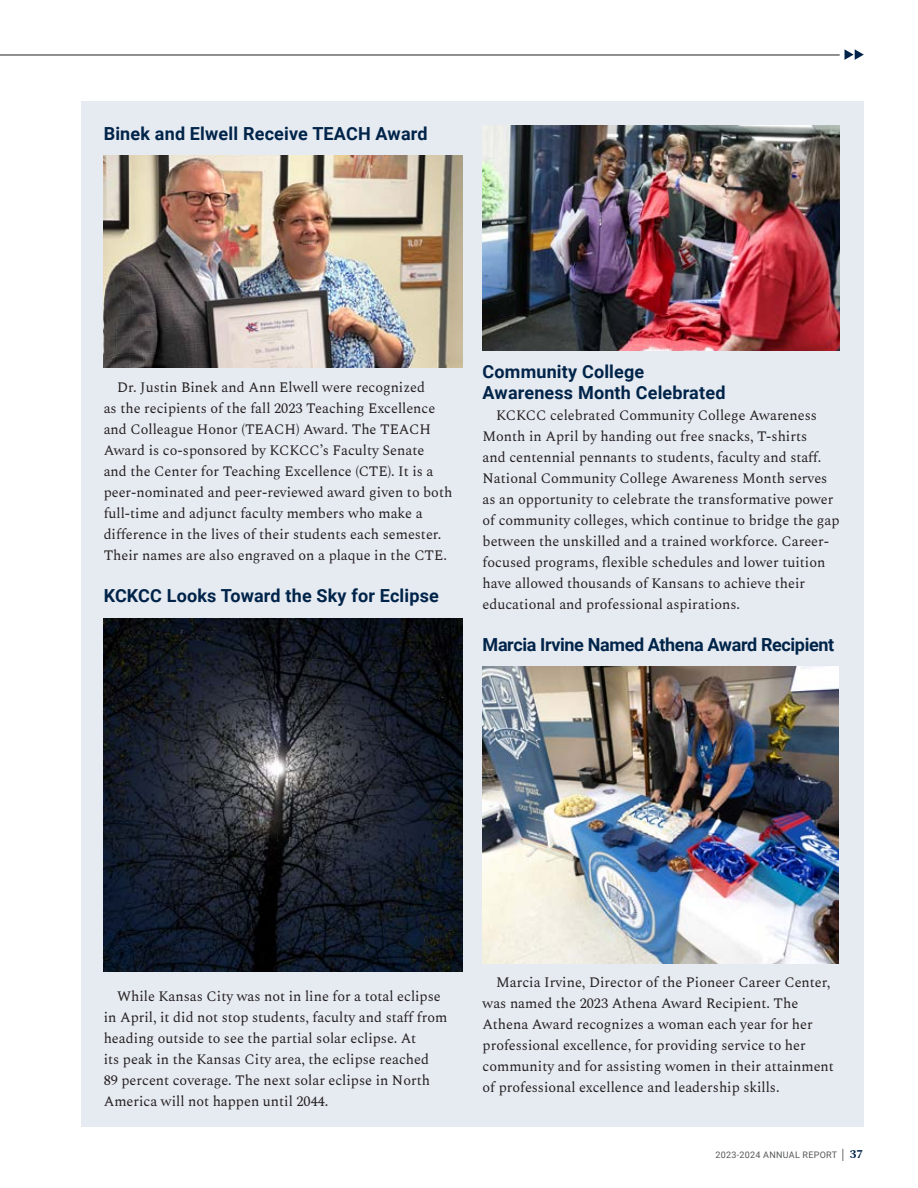
<style>
.page{position:relative;width:918px;height:1188px;background:#fff}
.page>*{position:absolute;margin:0;border:0;box-sizing:border-box;transform-origin:0 0}
.t1{font:700 18px "Roboto";letter-spacing:.01em;color:#002449}
.t2{font:700 18px "Roboto";letter-spacing:-.02em;color:#002449}
.Body{font:14.25px/21px "Spectral";color:#231f20}
.t3{font:9px "Roboto";letter-spacing:.035em;color:#565759}
.s1{font-family:"Spectral";font-size:12px;color:#231f20}
.s2{font-family:"Spectral";font-weight:700;font-size:12px;color:#002449}
</style>
<div class="page">
<div style="left:81px;top:101px;width:783px;height:1026px;background:#e6eaf1"></div>
<img style="left:104px;top:155px;width:358px;height:212px">
<img style="left:104px;top:619px;width:358px;height:353px">
<img style="left:483px;top:125px;width:357px;height:226px">
<img style="left:483px;top:666px;width:355px;height:297px">
<hr style="left:0;top:55px;width:840px;height:1px;background:#231f20">
<svg style="left:845px;top:49px;width:19px;height:11px"></svg>
<p class="t1" style="left:104px;top:121px;width:325px">Binek and Elwell Receive TEACH Award</p>
<p class="Body" style="left:104px;top:377px;width:350px;text-indent:13px">Dr. Justin Binek and Ann Elwell were recognized<br>as the recipients of the fall 2023 Teaching Excellence and Colleague Honor (TEACH) Award. The TEACH Award is co-sponsored by KCKCC’s Faculty Senate<br>and the Center for Teaching Excellence (CTE). It is a peer-nominated and peer-reviewed award given to both full-time and adjunct faculty members who make a difference in the lives of their students each semester.<br>Their names are also engraved on a plaque in the CTE.</p>
<p class="t1" style="left:104px;top:583px;width:337px">KCKCC Looks Toward the Sky for Eclipse</p>
<p class="t1" style="left:483px;top:359px;width:163px">Community College</p>
<p class="t1" style="left:483px;top:380px;width:244px">Awareness Month Celebrated</p>
<p class="Body" style="left:483px;top:405px;width:358px;text-indent:13px">KCKCC celebrated Community College Awareness Month in April by handing out free snacks, T-shirts<br>and centennial pennants to students, faculty and staff.<br>National Community College Awareness Month serves as an opportunity to celebrate the transformative power of community colleges, which continue to bridge the gap between the unskilled and a trained workforce. Career&shy;focused programs, flexible schedules and lower tuition have allowed thousands of Kansans to achieve their educational and professional aspirations.</p>
<p class="t2" style="left:483px;top:632px;width:353px">Marcia Irvine Named Athena Award Recipient</p>
<p class="Body" style="left:104px;top:986px;width:345px;text-indent:13px">While Kansas City was not in line for a total eclipse in April, it did not stop students, faculty and staff from heading outside to see the partial solar eclipse. At<br>its peak in the Kansas City area, the eclipse reached<br>89 percent coverage. The next solar eclipse in North America will not happen until 2044.</p>
<p class="Body" style="left:483px;top:972px;width:353px;text-indent:13px">Marcia Irvine, Director of the Pioneer Career Center, was named the 2023 Athena Award Recipient. The Athena Award recognizes a woman each year for her professional excellence, for providing service to her community and for assisting women in their attainment of professional excellence and leadership skills.</p>
<p class="t3" style="left:716px;top:1148px;width:149px">2023-2024 ANNUAL REPORT <span class="s1">|</span> <span class="s2">37</span></p>
</div>
